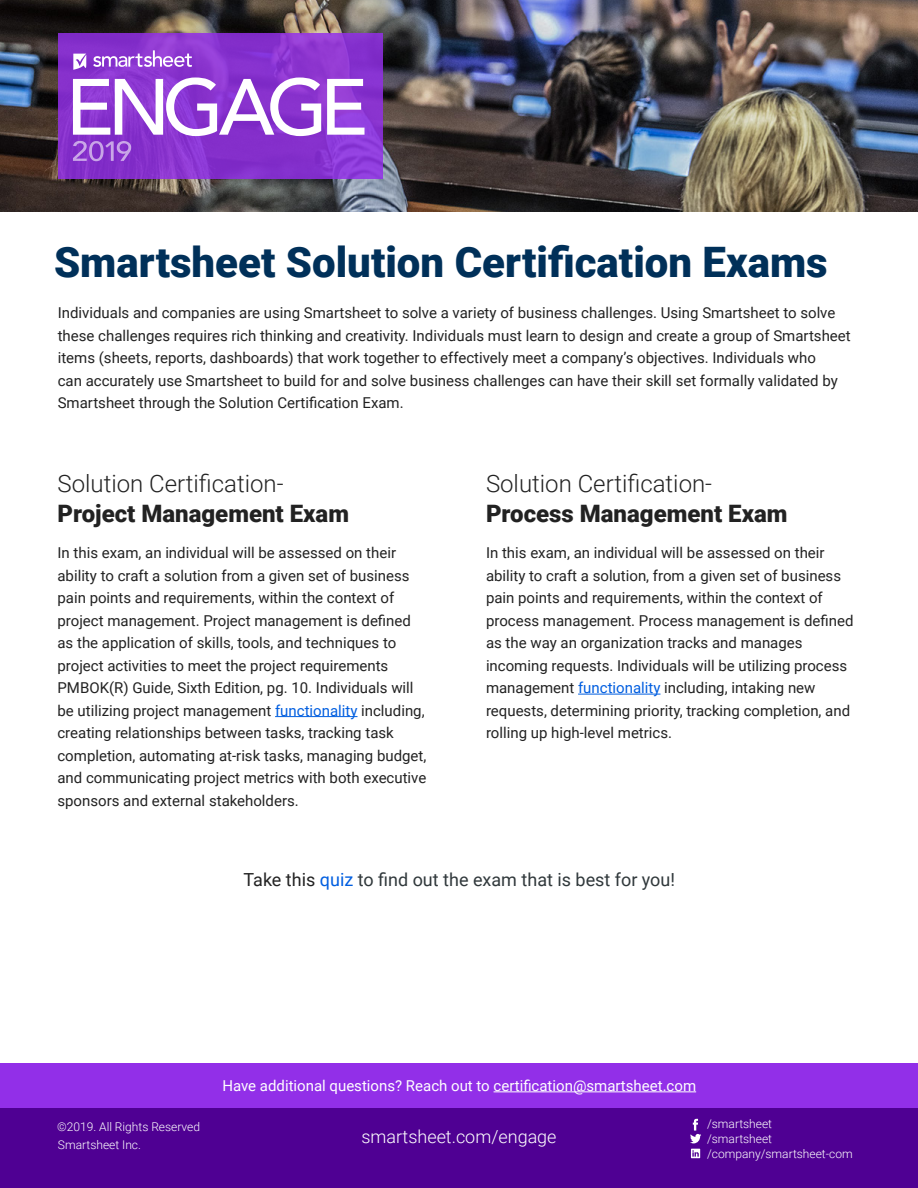
<style>
.page{position:relative;width:918px;height:1188px;background:#fff}
.page>*{position:absolute;margin:0;border:0;box-sizing:border-box;transform-origin:0 0}
.t1{font:900 42px "Roboto";color:#003059}
.t2{font:300 24px "Roboto";color:#222}
.t3{font:900 24px "Roboto";color:#222}
.t4{font:18px "Roboto";color:#30383b}
.t5{font:300 18px "Roboto";color:#fff}
.t6{font:15px/22.5px "Roboto";color:#222}
.t7{font:15px "Roboto";color:#fff}
.t8{font:300 12px/15px "Roboto";color:#fff}
.s1{color:#005ee0}
.s2{color:#222}
</style>
<div class="page">
<img style="left:0;top:0;width:918px;height:211px">
<svg style="left:58px;top:33px;width:324px;height:146px;background:#8934cf"></svg>
<svg style="left:327px;top:79px;width:38px;height:56px"></svg>
<svg style="left:93px;top:50px;width:99px;height:17px"></svg>
<svg style="left:73px;top:54px;width:13px;height:16px"></svg>
<svg style="left:73px;top:78px;width:248px;height:83px"></svg>
<div style="left:0;top:1063px;width:918px;height:45px;background:#922fe8"></div>
<div style="left:0;top:1108px;width:918px;height:80px;background:#4f0093"></div>
<svg style="left:690px;top:1119px;width:11px;height:24px"></svg>
<svg style="left:691px;top:1149px;width:9px;height:9px"></svg>
<hr style="left:494px;top:1091px;width:202px;height:1px;background:#fff">
<hr style="left:275px;top:716px;width:83px;height:1px;background:#005ee0">
<hr style="left:578px;top:694px;width:82px;height:1px;background:#005ee0">
<h1 class="t1" style="left:54px;top:233px;width:775px">Smartsheet Solution Certification Exams</h1>
<p class="t6" style="left:58px;top:301px;width:795px">Individuals and companies are using Smartsheet to solve a variety of business challenges. Using Smartsheet to solve these challenges requires rich thinking and creativity. Individuals must learn to design and create a group of Smartsheet items (sheets, reports, dashboards) that work together to effectively meet a company’s objectives. Individuals who<br>can accurately use Smartsheet to build for and solve business challenges can have their skill set formally validated by Smartsheet through the Solution Certification Exam.</p>
<h2 class="t2" style="left:57px;top:467px;width:228px">Solution Certification-</h2>
<h2 class="t3" style="left:57px;top:497px;width:293px">Project Management Exam</h2>
<p class="t6" style="left:57px;top:541px;width:370px">In this exam, an individual will be assessed on their ability to craft a solution from a given set of business pain points and requirements, within the context of project management. Project management is defined as the application of skills, tools, and techniques to project activities to meet the project requirements PMBOK(R) Guide, Sixth Edition, pg. 10. Individuals will be utilizing project management <span class="s1">functionality</span> including, creating relationships between tasks, tracking task completion, automating at-risk tasks, managing budget, and communicating project metrics with both executive sponsors and external stakeholders.</p>
<h2 class="t2" style="left:486px;top:467px;width:228px">Solution Certification-</h2>
<h2 class="t3" style="left:486px;top:497px;width:303px">Process Management Exam</h2>
<p class="t6" style="left:486px;top:541px;width:369px">In this exam, an individual will be assessed on their ability to craft a solution, from a given set of business pain points and requirements, within the context of process management. Process management is defined as the way an organization tracks and manages incoming requests. Individuals will be utilizing process management <span class="s1">functionality</span> including, intaking new requests, determining priority, tracking completion, and rolling up high-level metrics.</p>
<p class="t4" style="left:243px;top:867px;width:433px"><span class="s2">Take this</span> <span class="s1">quiz</span> to find out the exam that is best for you!</p>
<p class="t7" style="left:222px;top:1075px;width:475px">Have additional questions? Reach out to certification@smartsheet.com</p>
<p class="t8" style="left:57px;top:1118px;width:144px;line-height:18px">©2019. All Rights Reserved<br>Smartsheet Inc.</p>
<p class="t8" style="left:707px;top:1116px;width:147px">/smartsheet<br>/smartsheet /company/smartsheet-com</p>
<p class="t5" style="left:361px;top:1124px;width:197px">smartsheet.com/engage</p>
</div>
